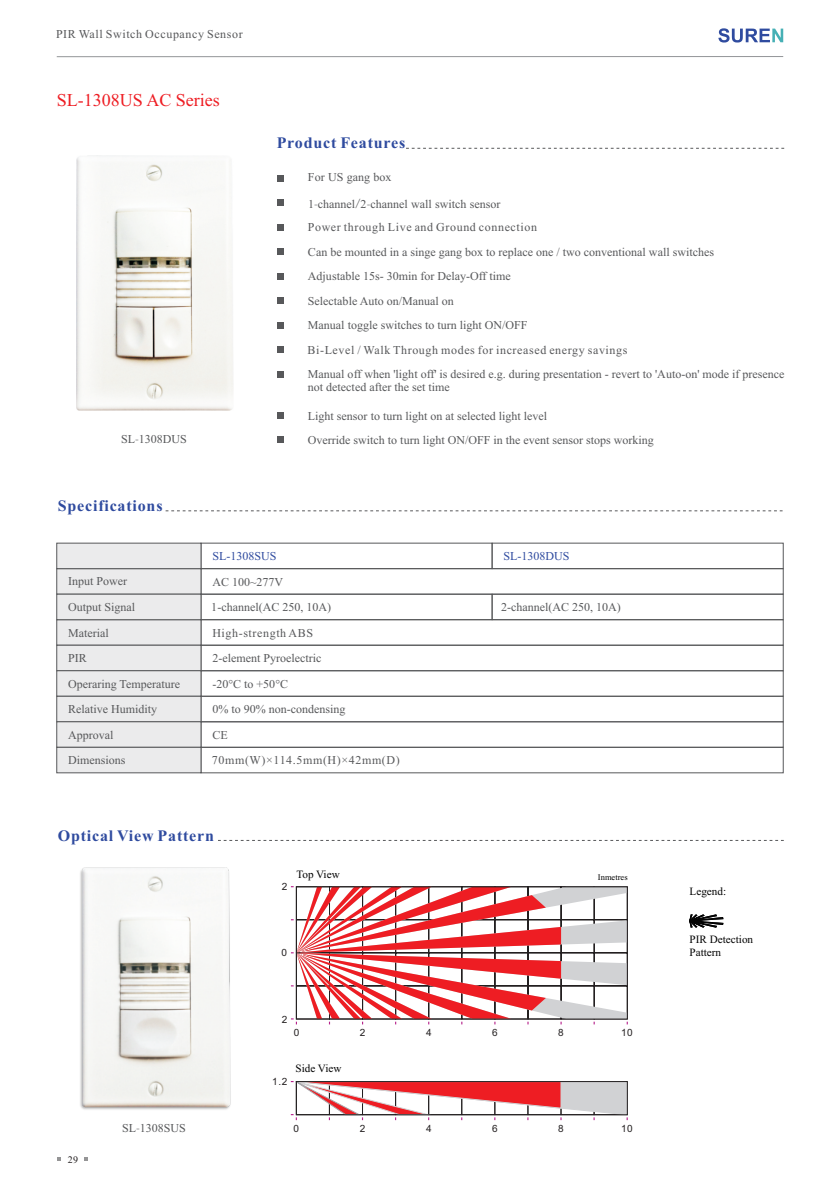
<style>
.page{position:relative;width:840px;height:1191px;background:#fff}
.page>*{position:absolute;margin:0;border:0;box-sizing:border-box;transform-origin:0 0}
.t1{font:18px "Times New Roman";color:#ee1d23}
.t2{font:700 16px "Times New Roman";letter-spacing:.05em;color:#2f4b9f}
.t3{font:12px/24.4px "Times New Roman";color:#57585a}
.t4{font:12px "Times New Roman";letter-spacing:.05em;color:#57585a}
.t5{font:12px "Times New Roman";color:#2f4b9f}
.t6{font:11.2px/12.6px "Times New Roman";color:#030303}
.t7{font:10px "Arial";color:#231f20}
.t8{font:10px "Times New Roman";color:#231f20}
.t9{font:8.4px "Times New Roman";color:#030303}
.s1{font-family:"Adobe Fangsong Std"}
</style>
<div class="page">
<svg style="left:57px;top:1157px;width:3px;height:4px"></svg>
<svg style="left:84px;top:1157px;width:4px;height:4px"></svg>
<hr style="left:57px;top:56px;width:725px;height:1px;background:#939598">
<svg style="left:406px;top:148px;width:377px;height:1px"></svg>
<svg style="left:165px;top:510px;width:618px;height:1px"></svg>
<svg style="left:718px;top:28px;width:64px;height:15px"></svg>
<svg style="left:689px;top:914px;width:34px;height:13px"></svg>
<svg style="left:218px;top:840px;width:565px;height:1px"></svg>
<svg style="left:291px;top:1081px;width:336px;height:39px"></svg>
<svg style="left:561px;top:888px;width:64px;height:129px;fill:#d1d2d4"></svg>
<svg style="left:291px;top:886px;width:270px;height:138px"></svg>
<div style="left:296px;top:1081px;width:331px;height:34px;border:1px solid #231f20"></div>
<div style="left:296px;top:886px;width:331px;height:133px;border:1px solid #231f20"></div>
<svg style="left:56px;top:542px;width:727px;height:231px"></svg>
<div style="left:276px;top:297px;width:7px;height:7px;background:#57585a"></div>
<div style="left:276px;top:322px;width:7px;height:6px;background:#57585a"></div>
<div style="left:276px;top:346px;width:7px;height:7px;background:#57585a"></div>
<div style="left:276px;top:371px;width:7px;height:6px;background:#57585a"></div>
<div style="left:276px;top:412px;width:7px;height:7px;background:#57585a"></div>
<div style="left:276px;top:436px;width:7px;height:7px;background:#57585a"></div>
<div style="left:276px;top:200px;width:7px;height:6px;background:#57585a"></div>
<div style="left:276px;top:224px;width:7px;height:7px;background:#57585a"></div>
<div style="left:276px;top:248px;width:7px;height:7px;background:#57585a"></div>
<div style="left:276px;top:273px;width:7px;height:7px;background:#57585a"></div>
<div style="left:276px;top:175px;width:7px;height:7px;background:#57585a"></div>
<img style="left:77px;top:155px;width:156px;height:255px">
<img style="left:80px;top:867px;width:151px;height:243px">
<p class="t4" style="left:56px;top:30px;width:188px">PIR Wall Switch Occupancy Sensor</p>
<h1 class="t1" style="left:57px;top:93px;width:165px">SL-1308US AC Series</h1>
<p class="t3" style="left:121px;top:427px;width:67px">SL<span class="s1">-</span>1308DUS</p>
<h2 class="t2" style="left:58px;top:500px;width:106px">Specifications</h2>
<h2 class="t2" style="left:276px;top:137px;width:130px">Product Features</h2>
<p class="t3" style="left:308px;top:166px;width:85px">For US gang box</p>
<p class="t3" style="left:308px;top:192px;width:194px">1<span class="s1">-</span>channel<span class="s1">/</span>2<span class="s1">-</span>channel wall switch sensor</p>
<p class="t4" style="left:307px;top:223px;width:231px">Power through Live and Ground connection</p>
<p class="t3" style="left:307px;top:241px;width:408px">Can be mounted in a singe gang box to replace one / two conventional wall switches Adjustable 15s- 30min for Delay-Off time<br>Selectable Auto on/Manual on<br>Manual toggle switches to turn light ON/OFF<br>Bi-Level / Walk Through modes for increased energy savings</p>
<p class="t3" style="left:308px;top:369px;width:478px;line-height:13.2px">Manual off when 'light off' is desired e.g. during presentation - revert to 'Auto-on' mode if presence not detected after the set time</p>
<p class="t3" style="left:308px;top:404px;width:347px">Light sensor to turn light on at selected light level<br>Override switch to turn light ON/OFF in the event sensor stops working</p>
<p class="t3" style="left:68px;top:569px;width:69px;line-height:25.8px">Input Power<br>Output Signal</p>
<p class="t5" style="left:212px;top:551px;width:66px">SL-1308SUS</p>
<p class="t3" style="left:212px;top:570px;width:72px">AC 100~277V</p>
<p class="t5" style="left:503px;top:551px;width:67px">SL-1308DUS</p>
<p class="t3" style="left:211px;top:596px;width:121px">1-channel(AC 250, 10A)</p>
<p class="t3" style="left:500px;top:596px;width:121px">2-channel(AC 250, 10A)</p>
<p class="t3" style="left:68px;top:621px;width:42px">Material</p>
<p class="t4" style="left:212px;top:628px;width:102px">High-strength ABS</p>
<p class="t3" style="left:68px;top:646px;width:113px;line-height:25.6px">PIR<br>Operaring Temperature<br>Relative Humidity<br>Approval<br>Dimensions</p>
<p class="t3" style="left:212px;top:646px;width:134px;line-height:25.4px">2-element Pyroelectric -20°C to +50°C<br>0% to 90% non-condensing<br>CE</p>
<p class="t4" style="left:212px;top:756px;width:189px">70mm(W)×114.5mm(H)×42mm(D)</p>
<h2 class="t2" style="left:58px;top:830px;width:157px">Optical View Pattern</h2>
<p class="t8" style="left:68px;top:1155px;width:12px">29</p>
<p class="t3" style="left:122px;top:1116px;width:65px">SL<span class="s1">-</span>1308SUS</p>
<p class="t7" style="left:281px;top:883px;width:7px">2</p>
<p class="t6" style="left:296px;top:869px;width:45px">Top View</p>
<p class="t9" style="left:597px;top:874px;width:31px">Inmetres</p>
<p class="t7" style="left:281px;top:949px;width:7px">0</p>
<p class="t7" style="left:281px;top:1015px;width:7px">2</p>
<p class="t7" style="left:293px;top:1028px;width:7px">0</p>
<p class="t7" style="left:360px;top:1028px;width:7px">2</p>
<p class="t7" style="left:426px;top:1028px;width:7px">4</p>
<p class="t7" style="left:492px;top:1028px;width:7px">6</p>
<p class="t7" style="left:558px;top:1028px;width:7px">8</p>
<p class="t7" style="left:272px;top:1077px;width:17px">1.2</p>
<p class="t6" style="left:295px;top:1062px;width:47px">Side View</p>
<p class="t7" style="left:620px;top:1028px;width:13px">10</p>
<p class="t7" style="left:293px;top:1124px;width:7px">0</p>
<p class="t7" style="left:359px;top:1124px;width:7px">2</p>
<p class="t7" style="left:426px;top:1124px;width:7px">4</p>
<p class="t7" style="left:492px;top:1124px;width:7px">6</p>
<p class="t7" style="left:558px;top:1124px;width:7px">8</p>
<p class="t7" style="left:620px;top:1124px;width:13px">10</p>
<p class="t6" style="left:689px;top:885px;width:38px">Legend:</p>
<p class="t6" style="left:689px;top:934px;width:65px">PIR Detection<br>Pattern</p>
</div>
